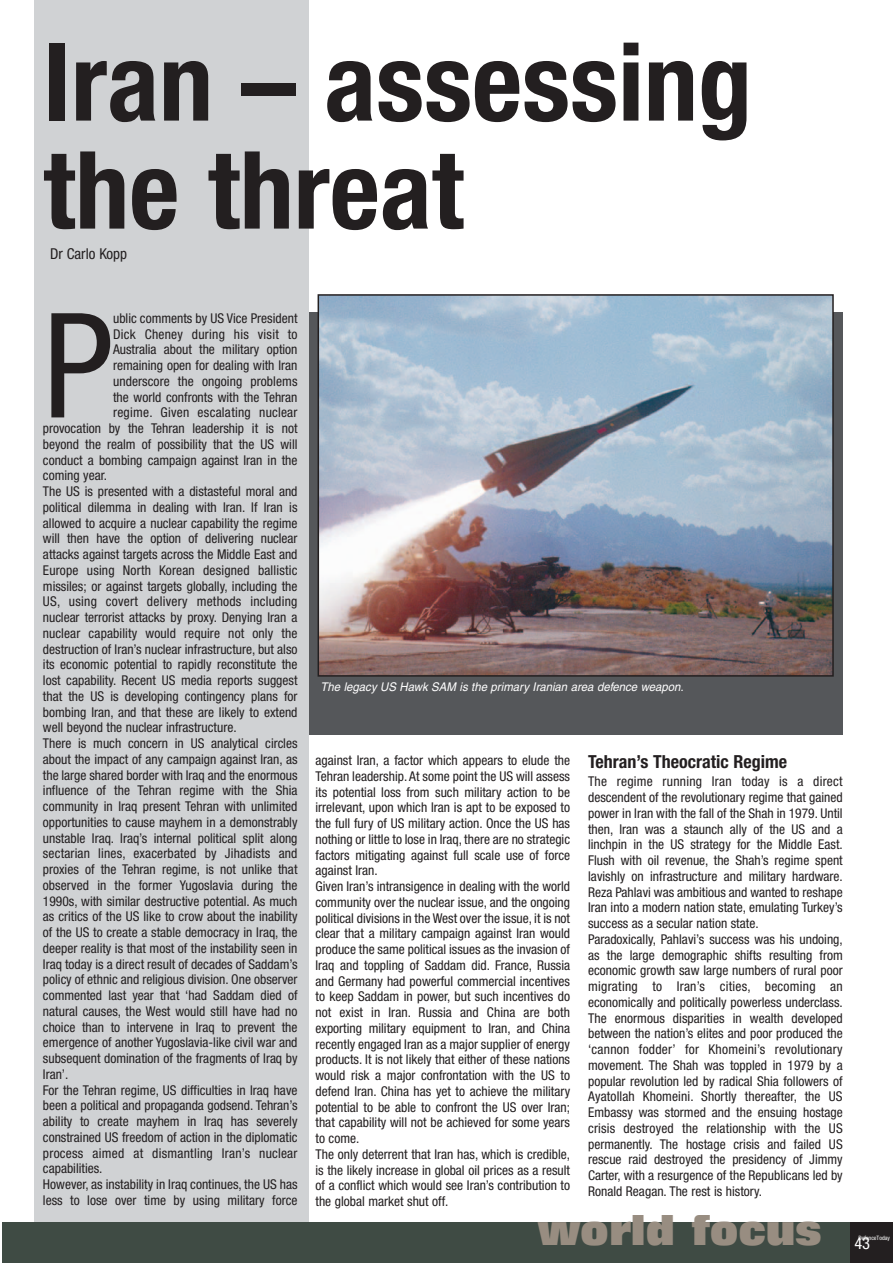
<style>
.page{position:relative;width:893px;height:1263px;background:#fff}
.page>*{position:absolute;margin:0;border:0;box-sizing:border-box;transform-origin:0 0}
.t1{font:condensed 145.8px "Helvetica Neue";color:#231f20}
.t2{font:700 condensed 108px/108px "Helvetica Neue";color:#231f20}
.t3{font:800 42px "Folio";color:#988d81}
.t4{font:700 condensed 18px "Helvetica Neue";color:#231f20}
.t5{font:condensed 16.5px "Helvetica Neue";color:#fff}
.t6{font:condensed 15px "Helvetica Neue";color:#231f20}
.t7{font:condensed 13.5px/15.8px "Helvetica Neue";color:#231f20}
.t8{font:condensed 13.5px "Helvetica Neue";letter-spacing:.02em;color:#231f20}
.t9{font:italic 12px "Helvetica";color:#fff;scale:.95 1}
.t10{font:condensed 6px "Helvetica Neue";color:#fff}
</style>
<div class="page">
<div style="left:34px;top:0;width:274px;height:1263px;background:#d0d2d4"></div>
<div style="left:309px;top:312px;width:534px;height:423px;background:#55575a"></div>
<img style="left:320px;top:297px;width:510px;height:377px">
<div style="left:317px;top:294px;width:516px;height:383px;border:2px solid #231f20"></div>
<div style="left:2px;top:1223px;width:849px;height:40px;background:#3f4b44"></div>
<div style="left:850px;top:1223px;width:42px;height:40px;background:#231f20"></div>
<h2 class="t2" style="left:43px;top:38px;width:710px">Iran – assessing the threat</h2>
<p class="t6" style="left:50px;top:248px;width:79px">Dr Carlo Kopp</p>
<h1 class="t1" style="left:43px;top:313px;width:72px">P</h1>
<p class="t7" style="left:113px;top:311px;width:186px">ublic comments by US Vice President</p>
<p class="t8" style="left:113px;top:329px;width:186px">Dick Cheney during his visit to</p>
<p class="t7" style="left:113px;top:343px;width:186px">Australia about the military option</p>
<p class="t7" style="left:113px;top:359px;width:186px">remaining open for dealing with Iran</p>
<p class="t7" style="left:113px;top:374px;width:186px">underscore the ongoing problems</p>
<p class="t7" style="left:113px;top:390px;width:186px">the world confronts with the Tehran</p>
<p class="t8" style="left:113px;top:408px;width:186px">regime. Given escalating nuclear</p>
<p class="t7" style="left:43px;top:422px;width:256px">provocation by the Tehran leadership it is not</p>
<p class="t7" style="left:43px;top:437px;width:256px">beyond the realm of possibility that the US will</p>
<p class="t7" style="left:43px;top:453px;width:256px">conduct a bombing campaign against Iran in the</p>
<p class="t7" style="left:43px;top:469px;width:66px">coming year.</p>
<p class="t7" style="left:43px;top:485px;width:256px">The US is presented with a distasteful moral and</p>
<p class="t7" style="left:43px;top:500px;width:256px">political dilemma in dealing with Iran. If Iran is</p>
<p class="t7" style="left:43px;top:516px;width:256px">allowed to acquire a nuclear capability the regime</p>
<p class="t7" style="left:43px;top:532px;width:256px">will then have the option of delivering nuclear</p>
<p class="t7" style="left:43px;top:548px;width:256px">attacks against targets across the Middle East and</p>
<p class="t7" style="left:43px;top:563px;width:256px">Europe using North Korean designed ballistic</p>
<p class="t7" style="left:43px;top:579px;width:256px">missiles; or against targets globally, including the</p>
<p class="t8" style="left:43px;top:597px;width:256px">US, using covert delivery methods including</p>
<p class="t7" style="left:43px;top:611px;width:256px">nuclear terrorist attacks by proxy. Denying Iran a</p>
<p class="t7" style="left:43px;top:626px;width:256px">nuclear capability would require not only the</p>
<p class="t7" style="left:43px;top:642px;width:256px">destruction of Iran’s nuclear infrastructure, but also</p>
<p class="t7" style="left:43px;top:658px;width:256px">its economic potential to rapidly reconstitute the</p>
<p class="t7" style="left:43px;top:674px;width:256px">lost capability. Recent US media reports suggest</p>
<p class="t7" style="left:43px;top:689px;width:256px">that the US is developing contingency plans for</p>
<p class="t7" style="left:43px;top:705px;width:256px">bombing Iran, and that these are likely to extend</p>
<p class="t7" style="left:43px;top:721px;width:195px">well beyond the nuclear infrastructure.</p>
<p class="t7" style="left:43px;top:737px;width:256px">There is much concern in US analytical circles</p>
<p class="t7" style="left:43px;top:752px;width:256px">about the impact of any campaign against Iran, as</p>
<p class="t7" style="left:43px;top:768px;width:256px">the large shared border with Iraq and the enormous</p>
<p class="t7" style="left:43px;top:784px;width:256px">influence of the Tehran regime with the Shia</p>
<p class="t7" style="left:43px;top:800px;width:256px">community in Iraq present Tehran with unlimited</p>
<p class="t7" style="left:43px;top:815px;width:256px">opportunities to cause mayhem in a demonstrably</p>
<p class="t7" style="left:43px;top:831px;width:256px">unstable Iraq. Iraq’s internal political split along</p>
<p class="t7" style="left:43px;top:847px;width:256px">sectarian lines, exacerbated by Jihadists and</p>
<p class="t7" style="left:43px;top:863px;width:256px">proxies of the Tehran regime, is not unlike that</p>
<p class="t7" style="left:43px;top:878px;width:256px">observed in the former Yugoslavia during the</p>
<p class="t7" style="left:43px;top:894px;width:256px">1990s, with similar destructive potential. As much</p>
<p class="t7" style="left:43px;top:910px;width:256px">as critics of the US like to crow about the inability</p>
<p class="t7" style="left:43px;top:926px;width:256px">of the US to create a stable democracy in Iraq, the</p>
<p class="t7" style="left:43px;top:941px;width:256px">deeper reality is that most of the instability seen in</p>
<p class="t7" style="left:43px;top:957px;width:256px">Iraq today is a direct result of decades of Saddam’s</p>
<p class="t7" style="left:43px;top:973px;width:256px">policy of ethnic and religious division. One observer</p>
<p class="t7" style="left:43px;top:989px;width:256px">commented last year that ‘had Saddam died of</p>
<p class="t7" style="left:43px;top:1004px;width:256px">natural causes, the West would still have had no</p>
<p class="t7" style="left:43px;top:1020px;width:256px">choice than to intervene in Iraq to prevent the</p>
<p class="t7" style="left:43px;top:1036px;width:256px">emergence of another Yugoslavia-like civil war and</p>
<p class="t7" style="left:43px;top:1052px;width:256px">subsequent domination of the fragments of Iraq by</p>
<p class="t7" style="left:43px;top:1067px;width:27px">Iran’.</p>
<p class="t7" style="left:43px;top:1083px;width:256px">For the Tehran regime, US difficulties in Iraq have</p>
<p class="t7" style="left:43px;top:1099px;width:256px">been a political and propaganda godsend. Tehran’s</p>
<p class="t7" style="left:43px;top:1115px;width:256px">ability to create mayhem in Iraq has severely</p>
<p class="t7" style="left:43px;top:1130px;width:256px">constrained US freedom of action in the diplomatic</p>
<p class="t8" style="left:43px;top:1148px;width:256px">process aimed at dismantling Iran’s nuclear</p>
<p class="t7" style="left:43px;top:1162px;width:61px">capabilities.</p>
<p class="t7" style="left:43px;top:1178px;width:256px">However, as instability in Iraq continues, the US has</p>
<p class="t7" style="left:43px;top:1193px;width:256px">less to lose over time by using military force</p>
<p class="t9" style="left:320px;top:682px;width:386px">The legacy US Hawk SAM is the primary Iranian area defence weapon.</p>
<p class="t7" style="left:315px;top:754px;width:256px">against Iran, a factor which appears to elude the Tehran leadership. At some point the US will assess its potential loss from such military action to be irrelevant, upon which Iran is apt to be exposed to the full fury of US military action. Once the US has nothing or little to lose in Iraq, there are no strategic factors mitigating against full scale use of force against Iran.<br>Given Iran’s intransigence in dealing with the world community over the nuclear issue, and the ongoing political divisions in the West over the issue, it is not clear that a military campaign against Iran would produce the same political issues as the invasion of Iraq and toppling of Saddam did. France, Russia and Germany had powerful commercial incentives to keep Saddam in power, but such incentives do not exist in Iran. Russia and China are both exporting military equipment to Iran, and China recently engaged Iran as a major supplier of energy products. It is not likely that either of these nations would risk a major confrontation with the US to defend Iran. China has yet to achieve the military potential to be able to confront the US over Iran; that capability will not be achieved for some years to come.<br>The only deterrent that Iran has, which is credible, is the likely increase in global oil prices as a result of a conflict which would see Iran’s contribution to the global market shut off.</p>
<h3 class="t4" style="left:588px;top:756px;width:200px">Tehran’s Theocratic Regime</h3>
<p class="t7" style="left:588px;top:775px;width:256px">The regime running Iran today is a direct descendent of the revolutionary regime that gained power in Iran with the fall of the Shah in 1979. Until then, Iran was a staunch ally of the US and a linchpin in the US strategy for the Middle East.<br>Flush with oil revenue, the Shah’s regime spent lavishly on infrastructure and military hardware.<br>Reza Pahlavi was ambitious and wanted to reshape Iran into a modern nation state, emulating Turkey’s success as a secular nation state.<br>Paradoxically, Pahlavi’s success was his undoing, as the large demographic shifts resulting from economic growth saw large numbers of rural poor migrating to Iran’s cities, becoming an economically and politically powerless underclass.<br>The enormous disparities in wealth developed between the nation’s elites and poor produced the ‘cannon fodder’ for Khomeini’s revolutionary movement. The Shah was toppled in 1979 by a popular revolution led by radical Shia followers of Ayatollah Khomeini. Shortly thereafter, the US Embassy was stormed and the ensuing hostage crisis destroyed the relationship with the US permanently. The hostage crisis and failed US rescue raid destroyed the presidency of Jimmy Carter, with a resurgence of the Republicans led by Ronald Reagan. The rest is history.</p>
<h3 class="t3" style="left:538px;top:1215px;width:285px">world focus</h3>
<p class="t10" style="left:858px;top:1236px;width:33px">DefenceToday</p>
<p class="t5" style="left:854px;top:1237px;width:17px">43</p>
</div>
